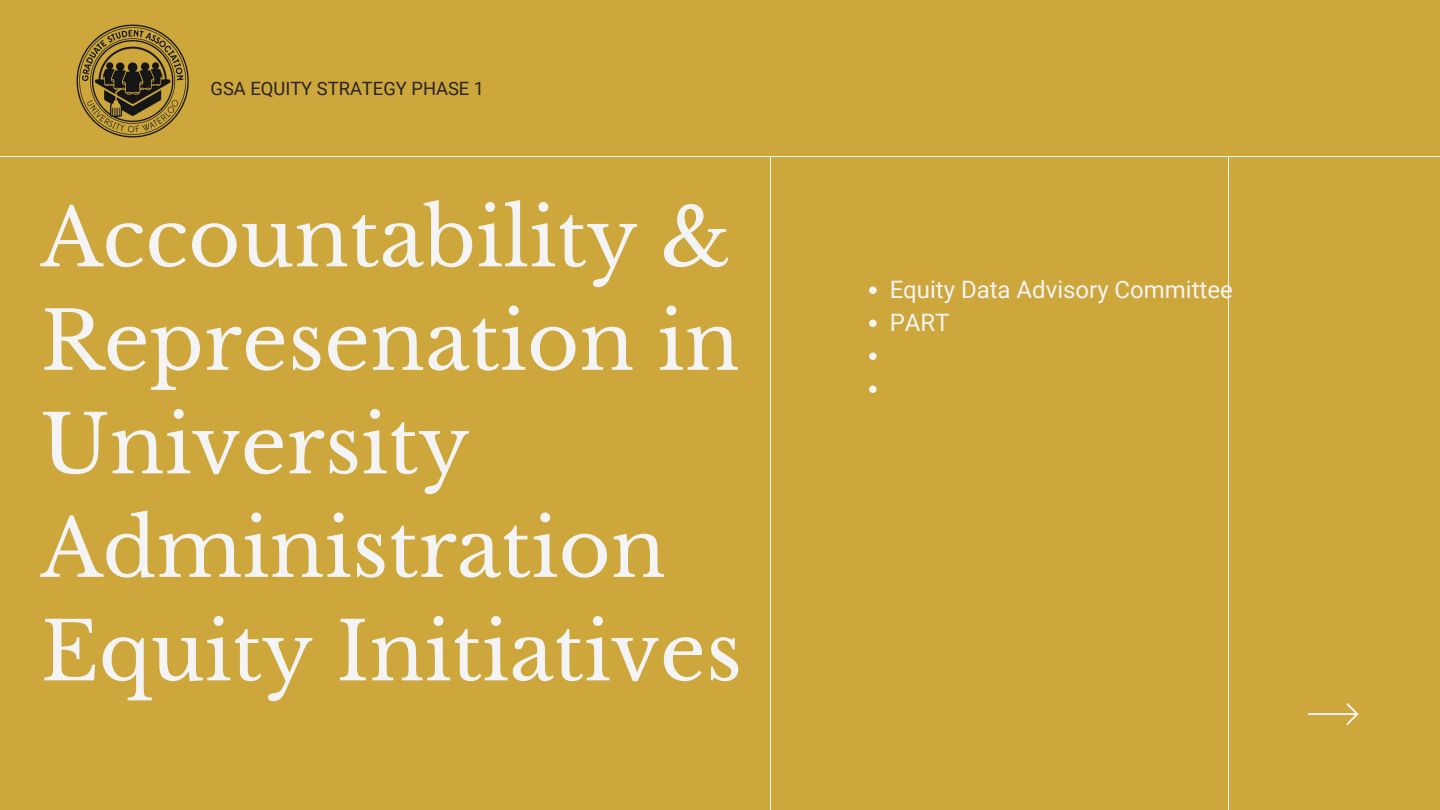
<style>
.page{position:relative;width:1440px;height:810px;background:#cda63c}
.page>*{position:absolute;margin:0;border:0;box-sizing:border-box;transform-origin:0 0}
.t1{font:80px/103.5px "Libre Baskerville";color:#f4f4f4}
.t2{font:24px "Roboto";color:#f4f4f4}
.t3{font:18.4px "Roboto";color:#272525}
</style>
<div class="page">
<hr style="left:0;top:156px;width:1440px;height:1px;background:#f4f4f4">
<hr style="left:770px;top:156px;width:1px;height:654px;background:#f4f4f4">
<svg style="left:1308px;top:703px;width:51px;height:22px"></svg>
<hr style="left:1228px;top:156px;width:1px;height:654px;background:#f4f4f4">
<img style="left:76px;top:24px;width:113px;height:114px">
<svg style="left:869px;top:286px;width:8px;height:8px"></svg>
<svg style="left:869px;top:320px;width:8px;height:7px"></svg>
<svg style="left:869px;top:352px;width:8px;height:8px"></svg>
<svg style="left:869px;top:386px;width:8px;height:7px"></svg>
<p class="t3" style="left:211px;top:78px;width:275px">GSA EQUITY STRATEGY PHASE 1</p>
<p class="t1" style="left:41px;top:187px;width:703px">Accountability &amp;<br>Represenation in<br>University<br>Administration<br>Equity Initiatives</p>
<p class="t2" style="left:890px;top:276px;width:345px">Equity Data Advisory Committee</p>
<p class="t2" style="left:890px;top:309px;width:61px">PART</p>
</div>
